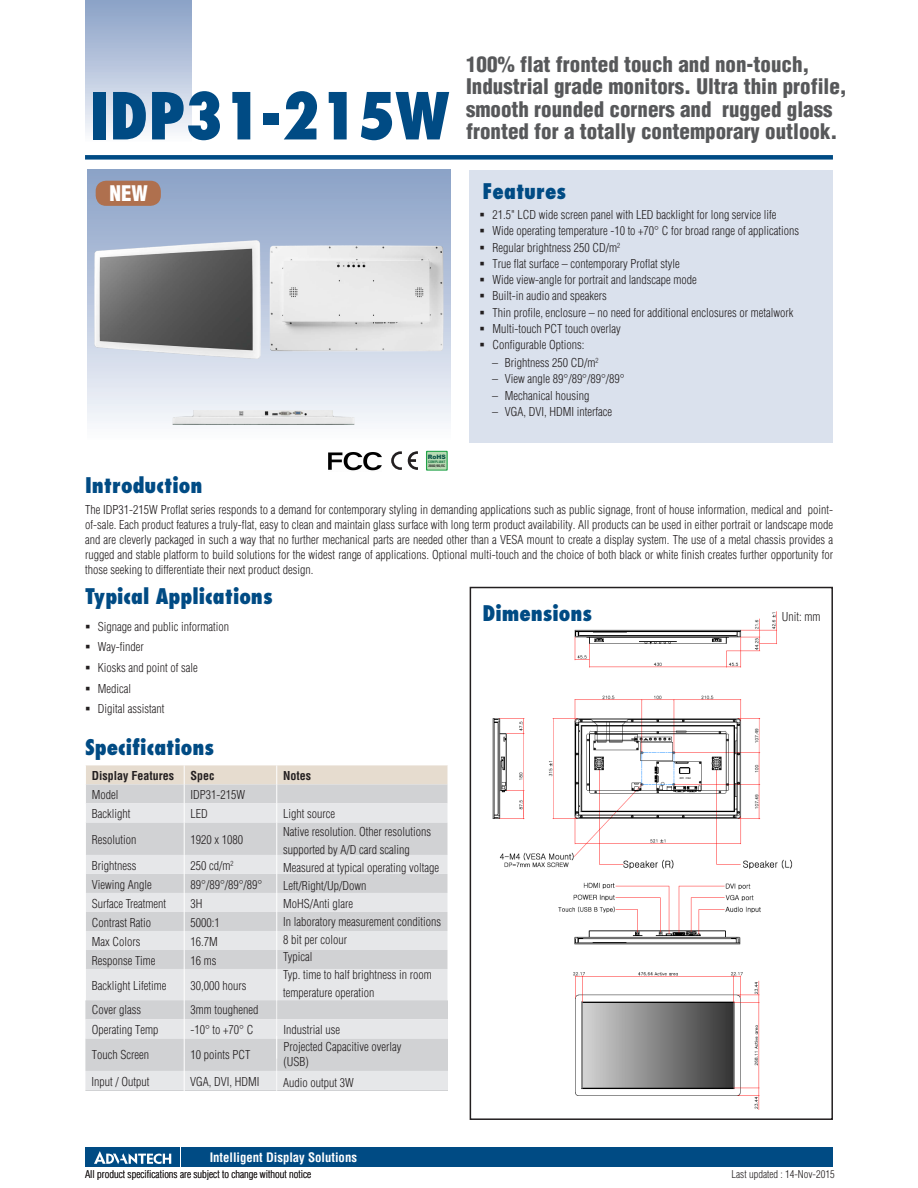
<style>
.page{position:relative;width:918px;height:1188px;background:#fff}
.page>*{position:absolute;margin:0;border:0;box-sizing:border-box;transform-origin:0 0}
.DS_Model_Name_1P{font:800 condensed 63px "Futura";color:#004b84}
.DS_Headline-1P{font:900 condensed 21px/22.5px "Helvetica";color:#57585a}
.DS_Paragraph_Header{font:800 condensed 21px "Futura";color:#004b84}
.DS_Model_Name_1P-2{font:900 condensed 21px "Helvetica";color:#fff}
.t1{font:700 condensed 12.75px "Helvetica";color:#fff}
.DS_Body_Text{font:300 condensed 12px/16.2px "Helvetica";color:#231f20}
.DS_Tab-data{font:300 condensed 12px/17.9px "Helvetica";color:#231f20}
.DS_Tab-data_bold{font:700 condensed 12px "Helvetica";color:#231f20}
.t2{font:300 condensed 10.5px "Helvetica";color:#231f20}
.t3{font:900 6px "Arial";color:#0c5447}
.t4{font:700 condensed 3.3px/4.5px "Helvetica";color:#231f20;scale:1.11 1}
.s1{color:#0c6a39}
</style>
<div class="page">
<svg style="left:88px;top:170px;width:363px;height:253px;background:#acbcd7"></svg>
<div style="left:85px;top:155px;width:748px;height:5px;background:#004b84"></div>
<div style="left:85px;top:0;width:106px;height:143px;background:linear-gradient(to bottom,#879fc5,#fafafd)"></div>
<div style="left:182px;top:1147px;width:651px;height:20px;background:#004b84"></div>
<div style="left:85px;top:1147px;width:95px;height:20px;background:#004b84"></div>
<svg style="left:94px;top:1151px;width:77px;height:13px"></svg>
<div style="left:470px;top:170px;width:363px;height:272px;background:#dae1ed"></div>
<div style="left:470px;top:587px;width:363px;height:533px;border:2px solid #231f20"></div>
<div style="left:86px;top:822px;width:362px;height:33px;background:#d1d2d4"></div>
<hr style="left:184px;top:822px;width:1px;height:33px;background:#fff">
<hr style="left:276px;top:822px;width:1px;height:33px;background:#fff">
<svg style="left:86px;top:765px;width:362px;height:57px;background:#dfddda"></svg>
<svg style="left:426px;top:451px;width:22px;height:20px"></svg>
<div style="left:427px;top:452px;width:20px;height:18px;background:#b8dbb4"></div>
<svg style="left:391px;top:451px;width:11px;height:19px"></svg>
<svg style="left:408px;top:451px;width:10px;height:19px"></svg>
<div style="left:96px;top:181px;width:65px;height:25px;background:#af704e;border-radius:10px"></div>
<img style="left:87px;top:213px;width:153px;height:174px">
<svg style="left:85px;top:855px;width:363px;height:236px;background:#dcdddf"></svg>
<hr style="left:276px;top:1000px;width:1px;height:59px;background:#fff">
<hr style="left:276px;top:1036px;width:1px;height:59px;background:#fff">
<img style="left:366px;top:452px;width:16px;height:19px">
<img style="left:492px;top:611px;width:301px;height:258px">
<img style="left:573px;top:972px;width:187px;height:138px">
<img style="left:558px;top:882px;width:203px;height:63px">
<img style="left:240px;top:211px;width:230px;height:175px">
<img style="left:160px;top:340px;width:206px;height:131px">
<p class="DS_Model_Name_1P" style="left:89px;top:76px;width:362px">IDP31-215W</p>
<p class="DS_Model_Name_1P-2" style="left:109px;top:181px;width:40px">NEW</p>
<p class="t3" style="left:428px;top:452px;width:19px">RoHS</p>
<p class="t4" style="left:428px;top:459px;width:17px"><span class="s1">COMPLIANT<br></span>2002/95/EC</p>
<p class="DS_Headline-1P" style="left:466px;top:52px;width:382px">100% flat fronted touch and non-touch, Industrial grade monitors. Ultra thin profile, smooth rounded corners and rugged glass fronted for a totally contemporary outlook.</p>
<p class="DS_Paragraph_Header" style="left:483px;top:178px;width:85px">Features</p>
<p class="DS_Body_Text" style="left:492px;top:207px;width:308px">21.5" LCD wide screen panel with LED backlight for long service life Wide operating temperature -10 to +70° C for broad range of applications Regular brightness 250 CD/m<sup>2<br></sup>True flat surface – contemporary Proflat style<br>Wide view-angle for portrait and landscape mode<br>Built-in audio and speakers<br>Thin profile, enclosure – no need for additional enclosures or metalwork Multi-touch PCT touch overlay<br>Configurable Options:</p>
<p class="DS_Body_Text" style="left:492px;top:355px;width:108px">– Brightness 250 CD/m<sup>2</sup></p>
<p class="DS_Body_Text" style="left:492px;top:371px;width:134px">– View angle 89°/89°/89°/89°</p>
<p class="DS_Body_Text" style="left:492px;top:387px;width:99px">– Mechanical housing</p>
<p class="DS_Body_Text" style="left:492px;top:404px;width:122px">– VGA, DVI, HDMI interface</p>
<p class="DS_Paragraph_Header" style="left:85px;top:472px;width:119px">Introduction</p>
<p class="DS_Body_Text" style="left:85px;top:503px;width:750px;line-height:15px;text-align:justify">The IDP31-215W Proflat series responds to a demand for contemporary styling in demanding applications such as public signage, front of house information, medical and point&shy;of-sale. Each product features a truly-flat, easy to clean and maintain glass surface with long term product availability. All products can be used in either portrait or landscape mode and are cleverly packaged in such a way that no further mechanical parts are needed other than a VESA mount to create a display system. The use of a metal chassis provides a rugged and stable platform to build solutions for the widest range of applications. Optional multi-touch and the choice of both black or white finish creates further opportunity for those seeking to differentiate their next product design.</p>
<p class="DS_Paragraph_Header" style="left:85px;top:582px;width:189px">Typical Applications</p>
<p class="DS_Body_Text" style="left:98px;top:618px;width:133px">Signage and public information</p>
<p class="DS_Body_Text" style="left:98px;top:639px;width:47px">Way-finder</p>
<p class="DS_Body_Text" style="left:98px;top:659px;width:101px">Kiosks and point of sale</p>
<p class="DS_Body_Text" style="left:98px;top:680px;width:35px">Medical</p>
<p class="DS_Body_Text" style="left:98px;top:701px;width:68px">Digital assistant</p>
<p class="DS_Paragraph_Header" style="left:85px;top:734px;width:131px">Specifications</p>
<p class="DS_Tab-data_bold" style="left:92px;top:769px;width:84px">Display Features</p>
<p class="DS_Tab-data_bold" style="left:191px;top:769px;width:25px">Spec</p>
<p class="DS_Tab-data_bold" style="left:283px;top:769px;width:29px">Notes</p>
<p class="DS_Tab-data" style="left:92px;top:786px;width:28px">Model</p>
<p class="DS_Tab-data" style="left:191px;top:786px;width:56px">IDP31-215W</p>
<p class="DS_Tab-data" style="left:92px;top:805px;width:40px">Backlight</p>
<p class="DS_Tab-data" style="left:191px;top:805px;width:19px">LED</p>
<p class="DS_Tab-data" style="left:92px;top:831px;width:46px">Resolution</p>
<p class="DS_Tab-data" style="left:191px;top:831px;width:54px">1920 x 1080</p>
<p class="DS_Tab-data" style="left:92px;top:856px;width:46px">Brightness</p>
<p class="DS_Tab-data" style="left:191px;top:856px;width:45px">250 cd/m<sup>2</sup></p>
<p class="DS_Tab-data" style="left:92px;top:875px;width:61px">Viewing Angle</p>
<p class="DS_Tab-data" style="left:191px;top:875px;width:73px">89°/89°/89°/89°</p>
<p class="DS_Tab-data" style="left:92px;top:894px;width:76px">Surface Treatment</p>
<p class="DS_Tab-data" style="left:191px;top:894px;width:13px">3H</p>
<p class="DS_Tab-data" style="left:92px;top:913px;width:61px">Contrast Ratio</p>
<p class="DS_Tab-data" style="left:191px;top:913px;width:31px">5000:1</p>
<p class="DS_Tab-data" style="left:92px;top:932px;width:50px">Max Colors</p>
<p class="DS_Tab-data" style="left:191px;top:932px;width:29px">16.7M</p>
<p class="DS_Tab-data" style="left:92px;top:951px;width:65px">Response Time</p>
<p class="DS_Tab-data" style="left:191px;top:951px;width:27px">16 ms</p>
<p class="DS_Tab-data" style="left:92px;top:977px;width:76px">Backlight Lifetime</p>
<p class="DS_Tab-data" style="left:191px;top:977px;width:57px">30,000 hours</p>
<p class="DS_Tab-data" style="left:283px;top:805px;width:159px">Light source<br>Native resolution. Other resolutions supported by A/D card scaling<br>Measured at typical operating voltage<br>Left/Right/Up/Down<br>MoHS/Anti glare<br>In laboratory measurement conditions<br>8 bit per colour<br>Typical<br>Typ. time to half brightness in room temperature operation</p>
<p class="DS_Body_Text" style="left:92px;top:1002px;width:51px">Cover glass</p>
<p class="DS_Body_Text" style="left:191px;top:1002px;width:69px">3mm toughened</p>
<p class="DS_Body_Text" style="left:92px;top:1021px;width:68px">Operating Temp</p>
<p class="DS_Body_Text" style="left:190px;top:1021px;width:64px">-10° to +70° C</p>
<p class="DS_Body_Text" style="left:284px;top:1021px;width:58px">Industrial use</p>
<p class="DS_Body_Text" style="left:92px;top:1046px;width:59px">Touch Screen</p>
<p class="DS_Body_Text" style="left:284px;top:1040px;width:119px;line-height:14.4px">Projected Capacitive overlay (USB)</p>
<p class="DS_Body_Text" style="left:191px;top:1047px;width:61px">10 points PCT</p>
<p class="DS_Body_Text" style="left:91px;top:1073px;width:59px">Input / Output</p>
<p class="DS_Body_Text" style="left:190px;top:1074px;width:71px">VGA, DVI, HDMI</p>
<p class="DS_Body_Text" style="left:283px;top:1075px;width:72px">Audio output 3W</p>
<p class="t1" style="left:210px;top:1150px;width:149px">Intelligent Display Solutions</p>
<h2 class="DS_Paragraph_Header" style="left:482px;top:599px;width:111px">Dimensions</h2>
<p class="DS_Body_Text" style="left:782px;top:608px;width:40px">Unit: mm</p>
<p class="t2" style="left:85px;top:1168px;width:228px">All product specifications are subject to change without notice</p>
<p class="t2" style="left:732px;top:1168px;width:105px">Last updated : 14-Nov-2015</p>
</div>
